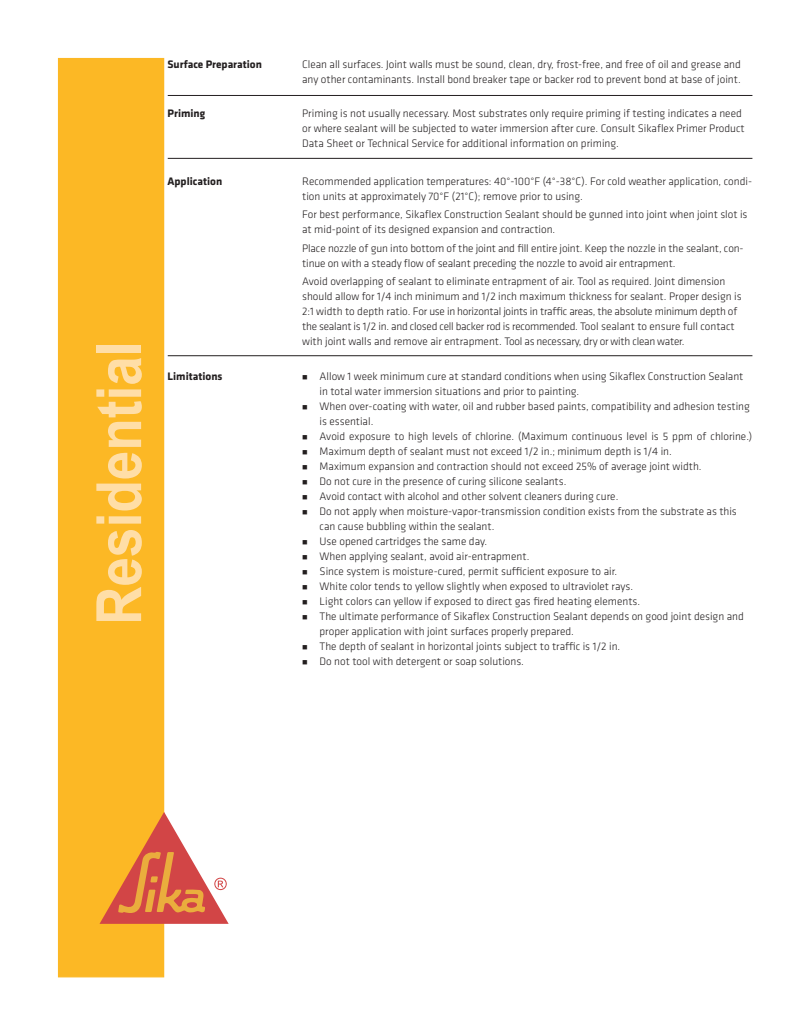
<style>
.page{position:relative;width:810px;height:1035px;background:#fff}
.page>*{position:absolute;margin:0;border:0;box-sizing:border-box;transform-origin:0 0}
.t1{font:700 62.5px "Arial";color:#ffdea7;scale:.85 1}
.t2{font:300 11.25px/15px "Klavika";color:#231f20}
.t3{font:700 11.25px "Klavika";color:#231f20}
</style>
<div class="page">
<div style="left:58px;top:58px;width:106px;height:919px;background:#fcb825"></div>
<svg style="left:100px;top:812px;width:129px;height:112px"></svg>
<hr style="left:168px;top:95px;width:584px;height:1px;background:#231f20">
<hr style="left:168px;top:158px;width:584px;height:1px;background:#231f20">
<hr style="left:168px;top:356px;width:584px;height:1px;background:#231f20">
<h1 class="t1" style="left:78px;top:625px;width:335px;rotate:-90deg">Residential</h1>
<p class="t3" style="left:168px;top:56px;width:96px">Surface Preparation</p>
<p class="t2" style="left:302px;top:56px;width:440px">Clean all surfaces. Joint walls must be sound, clean, dry, frost-free, and free of oil and grease and any other contaminants. Install bond breaker tape or backer rod to prevent bond at base of joint.</p>
<p class="t3" style="left:168px;top:106px;width:39px">Priming</p>
<p class="t2" style="left:302px;top:106px;width:444px">Priming is not usually necessary. Most substrates only require priming if testing indicates a need or where sealant will be subjected to water immersion after cure. Consult Sikaflex Primer Product<br>Data Sheet or Technical Service for additional information on priming.</p>
<p class="t3" style="left:168px;top:173px;width:56px">Application</p>
<p class="t2" style="left:302px;top:173px;width:451px">Recommended application temperatures: 40°-100°F (4°-38°C). For cold weather application, condi&shy;tion units at approximately 70°F (21°C); remove prior to using.</p>
<p class="t2" style="left:302px;top:207px;width:447px">For best performance, Sikaflex Construction Sealant should be gunned into joint when joint slot is at mid-point of its designed expansion and contraction.</p>
<p class="t2" style="left:302px;top:240px;width:443px">Place nozzle of gun into bottom of the joint and fill entire joint. Keep the nozzle in the sealant, con&shy;tinue on with a steady flow of sealant preceding the nozzle to avoid air entrapment.</p>
<p class="t2" style="left:302px;top:274px;width:441px">Avoid overlapping of sealant to eliminate entrapment of air. Tool as required. Joint dimension should allow for 1/4 inch minimum and 1/2 inch maximum thickness for sealant. Proper design is 2:1 width to depth ratio. For use in horizontal joints in traffic areas, the absolute minimum depth of the sealant is 1/2 in. and closed cell backer rod is recommended. Tool sealant to ensure full contact with joint walls and remove air entrapment. Tool as necessary, dry or with clean water.</p>
<p class="t3" style="left:168px;top:368px;width:56px">Limitations</p>
<p class="t2" style="left:320px;top:369px;width:425px;text-indent:-17px">■ Allow 1 week minimum cure at standard conditions when using Sikaflex Construction Sealant in total water immersion situations and prior to painting.</p>
<p class="t2" style="left:320px;top:399px;width:432px;text-indent:-17px">■ When over-coating with water, oil and rubber based paints, compatibility and adhesion testing is essential.</p>
<p class="t2" style="left:302px;top:429px;width:452px">■ Avoid exposure to high levels of chlorine. (Maximum continuous level is 5 ppm of chlorine.)</p>
<p class="t2" style="left:302px;top:444px;width:371px">■ Maximum depth of sealant must not exceed 1/2 in.; minimum depth is 1/4 in.</p>
<p class="t2" style="left:302px;top:459px;width:401px">■ Maximum expansion and contraction should not exceed 25% of average joint width.</p>
<p class="t2" style="left:302px;top:474px;width:266px">■ Do not cure in the presence of curing silicone sealants.</p>
<p class="t2" style="left:302px;top:489px;width:318px">■ Avoid contact with alcohol and other solvent cleaners during cure.</p>
<p class="t2" style="left:320px;top:504px;width:419px;text-indent:-17px">■ Do not apply when moisture-vapor-transmission condition exists from the substrate as this can cause bubbling within the sealant.</p>
<p class="t2" style="left:302px;top:534px;width:186px">■ Use opened cartridges the same day.</p>
<p class="t2" style="left:302px;top:549px;width:229px">■ When applying sealant, avoid air-entrapment.</p>
<p class="t2" style="left:302px;top:564px;width:316px">■ Since system is moisture-cured, permit sufficient exposure to air.</p>
<p class="t2" style="left:302px;top:579px;width:332px">■ White color tends to yellow slightly when exposed to ultraviolet rays.</p>
<p class="t2" style="left:302px;top:594px;width:339px">■ Light colors can yellow if exposed to direct gas fired heating elements.</p>
<p class="t2" style="left:320px;top:609px;width:426px;text-indent:-17px">■ The ultimate performance of Sikaflex Construction Sealant depends on good joint design and proper application with joint surfaces properly prepared.</p>
<p class="t2" style="left:302px;top:639px;width:320px">■ The depth of sealant in horizontal joints subject to traffic is 1/2 in.</p>
<p class="t2" style="left:302px;top:654px;width:223px">■ Do not tool with detergent or soap solutions.</p>
</div>
